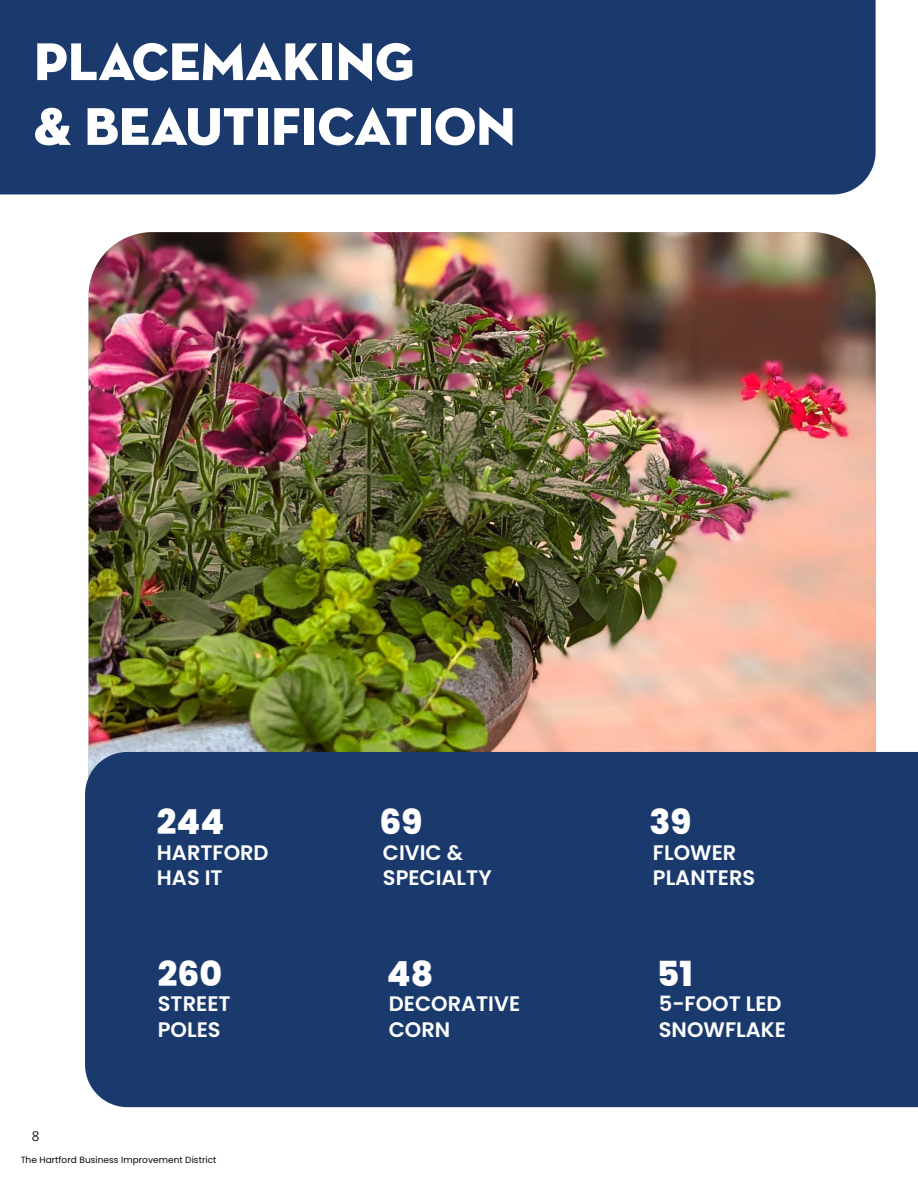
<style>
.page{position:relative;width:918px;height:1188px;background:#fff}
.page>*{position:absolute;margin:0;border:0;box-sizing:border-box;transform-origin:0 0}
.Headline{font:54px "Neutraface Display Titling";color:#fff}
.Headline-2{font:800 34.5px "Poppins";color:#fff}
.Headline-3{font:600 21px "Poppins";color:#fff}
.t1{font:13.5px "Open Sans";color:#231f20}
.t2{font:9px "Poppins";letter-spacing:.005em;color:#040503}
</style>
<div class="page">
<img style="left:89px;top:232px;width:787px;height:520px">
<div style="left:85px;top:752px;width:833px;height:355px;background:#1a3a6e"></div>
<div style="left:0;top:0;width:876px;height:194px;background:#1a3a6e"></div>
<p class="Headline" style="left:34px;top:28px;width:381px">PLACEMAKING</p>
<p class="Headline" style="left:34px;top:93px;width:483px">&amp; BEAUTIFICATION</p>
<p class="Headline-2" style="left:157px;top:802px;width:69px">244</p>
<p class="Headline-2" style="left:380px;top:802px;width:44px">69</p>
<p class="Headline-2" style="left:649px;top:802px;width:43px">39</p>
<p class="Headline-3" style="left:157px;top:840px;width:113px">HARTFORD</p>
<p class="Headline-3" style="left:383px;top:840px;width:82px">CIVIC &amp;</p>
<p class="Headline-3" style="left:653px;top:840px;width:85px">FLOWER</p>
<p class="Headline-3" style="left:157px;top:866px;width:67px">HAS IT</p>
<p class="Headline-3" style="left:383px;top:866px;width:110px">SPECIALTY</p>
<p class="Headline-3" style="left:653px;top:866px;width:104px">PLANTERS</p>
<p class="t1" style="left:32px;top:1127px;width:9px">8</p>
<p class="Headline-2" style="left:158px;top:954px;width:66px">260</p>
<p class="Headline-2" style="left:387px;top:954px;width:48px">48</p>
<p class="Headline-2" style="left:657px;top:954px;width:37px">51</p>
<p class="Headline-3" style="left:158px;top:992px;width:74px">STREET</p>
<p class="Headline-3" style="left:389px;top:992px;width:133px">DECORATIVE</p>
<p class="Headline-3" style="left:659px;top:992px;width:124px">5-FOOT LED</p>
<p class="Headline-3" style="left:158px;top:1017px;width:64px">POLES</p>
<p class="Headline-3" style="left:389px;top:1017px;width:63px">CORN</p>
<p class="Headline-3" style="left:659px;top:1017px;width:129px">SNOWFLAKE</p>
<p class="t2" style="left:21px;top:1155px;width:197px">The Hartford Business Improvement District</p>
</div>
